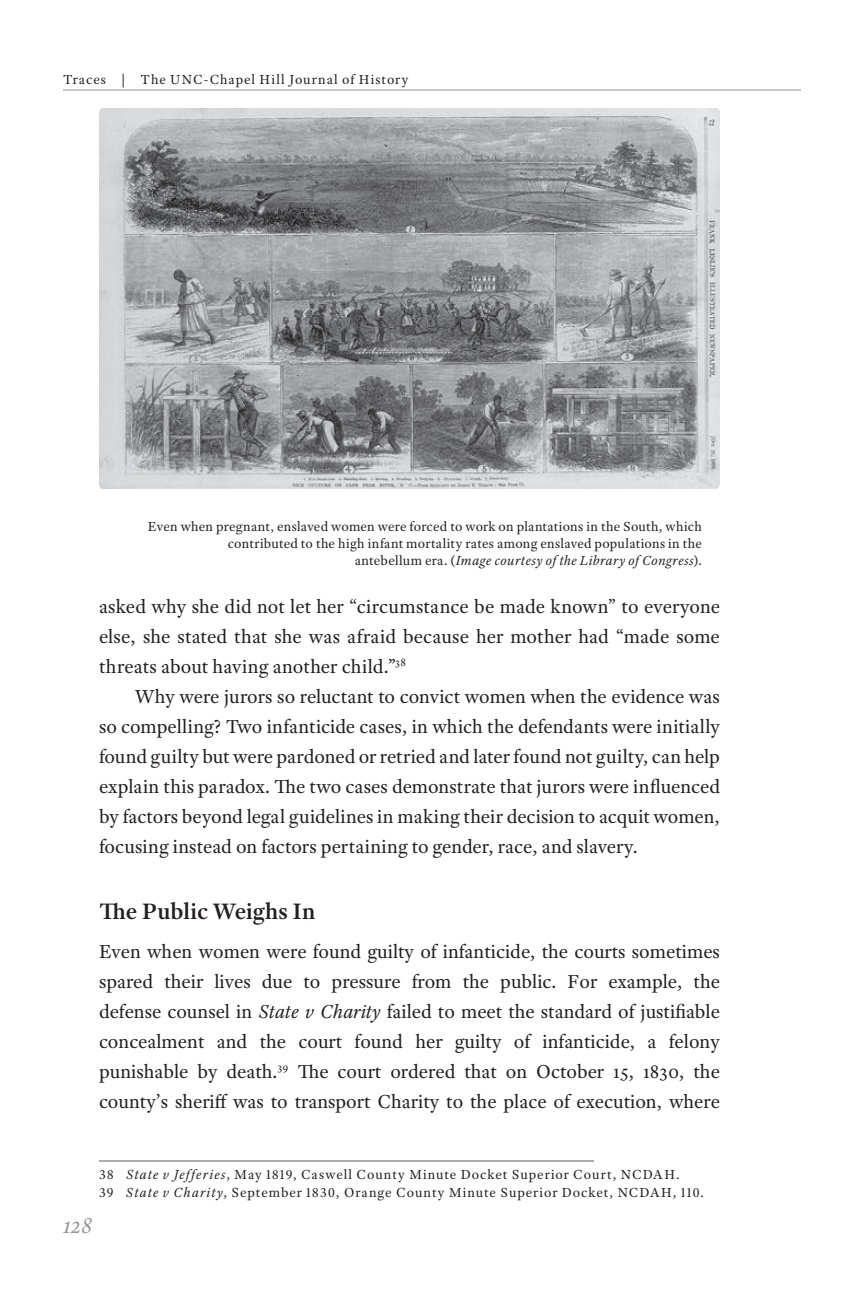
<style>
.page{position:relative;width:864px;height:1296px;background:#fff}
.page>*{position:absolute;margin:0;border:0;box-sizing:border-box;transform-origin:0 0}
.t1{font:600 24px "Adobe Text Pro";letter-spacing:.005em;color:#231f20}
.t2{font:italic 24px "Adobe Text Pro";color:#939598}
.t3{font:20px/30px "Adobe Text Pro";color:#231f20;text-align:justify}
.t4{font:14px/16.8px "Adobe Text Pro";letter-spacing:.015em;color:#231f20;text-align:right}
.t5{font:14px/18px "Adobe Text Pro";letter-spacing:.07em;color:#231f20}
.s1{font-style:italic}
</style>
<div class="page">
<hr style="left:63px;top:90px;width:738px;height:1px;background:#939598">
<hr style="left:99px;top:1160px;width:495px;height:1px;background:#57585a">
<img style="left:99px;top:108px;width:621px;height:381px">
<p class="t5" style="left:63px;top:70px;width:347px">Traces | The UNC-Chapel Hill Journal of History</p>
<p class="t4" style="left:148px;top:518px;width:556px">Even when pregnant, enslaved women were forced to work on plantations in the South, which contributed to the high infant mortality rates among enslaved populations in the<br>antebellum era. (<span class="s1">Image courtesy of the Library of Congress</span>).</p>
<p class="t3" style="left:99px;top:591px;width:623px">asked why she did not let her “circumstance be made known” to everyone else, she stated that she was afraid because her mother had “made some threats about having another child.”<sup>38</sup></p>
<p class="t3" style="left:99px;top:681px;width:623px;text-indent:36px">Why were jurors so reluctant to convict women when the evidence was so compelling? Two infanticide cases, in which the defendants were initially found guilty but were pardoned or retried and later found not guilty, can help explain this paradox. The two cases demonstrate that jurors were influenced by factors beyond legal guidelines in making their decision to acquit women, focusing instead on factors pertaining to gender, race, and slavery.</p>
<p class="t1" style="left:99px;top:896px;width:218px">The Public Weighs In</p>
<p class="t3" style="left:99px;top:936px;width:623px">Even when women were found guilty of infanticide, the courts sometimes spared their lives due to pressure from the public. For example, the defense counsel in <span class="s1">State v Charity</span> failed to meet the standard of justifiable concealment and the court found her guilty of infanticide, a felony punishable by death.<sup>39</sup> The court ordered that on October 15, 1830, the county’s sheriff was to transport Charity to the place of execution, where</p>
<p class="t5" style="left:99px;top:1165px;width:606px">38 <span class="s1">State v Jefferies</span>, May 1819, Caswell County Minute Docket Superior Court, NCDAH.<br>39 <span class="s1">State v Charity</span>, September 1830, Orange County Minute Superior Docket, NCDAH, 110.</p>
<p class="t2" style="left:63px;top:1210px;width:31px">128</p>
</div>
